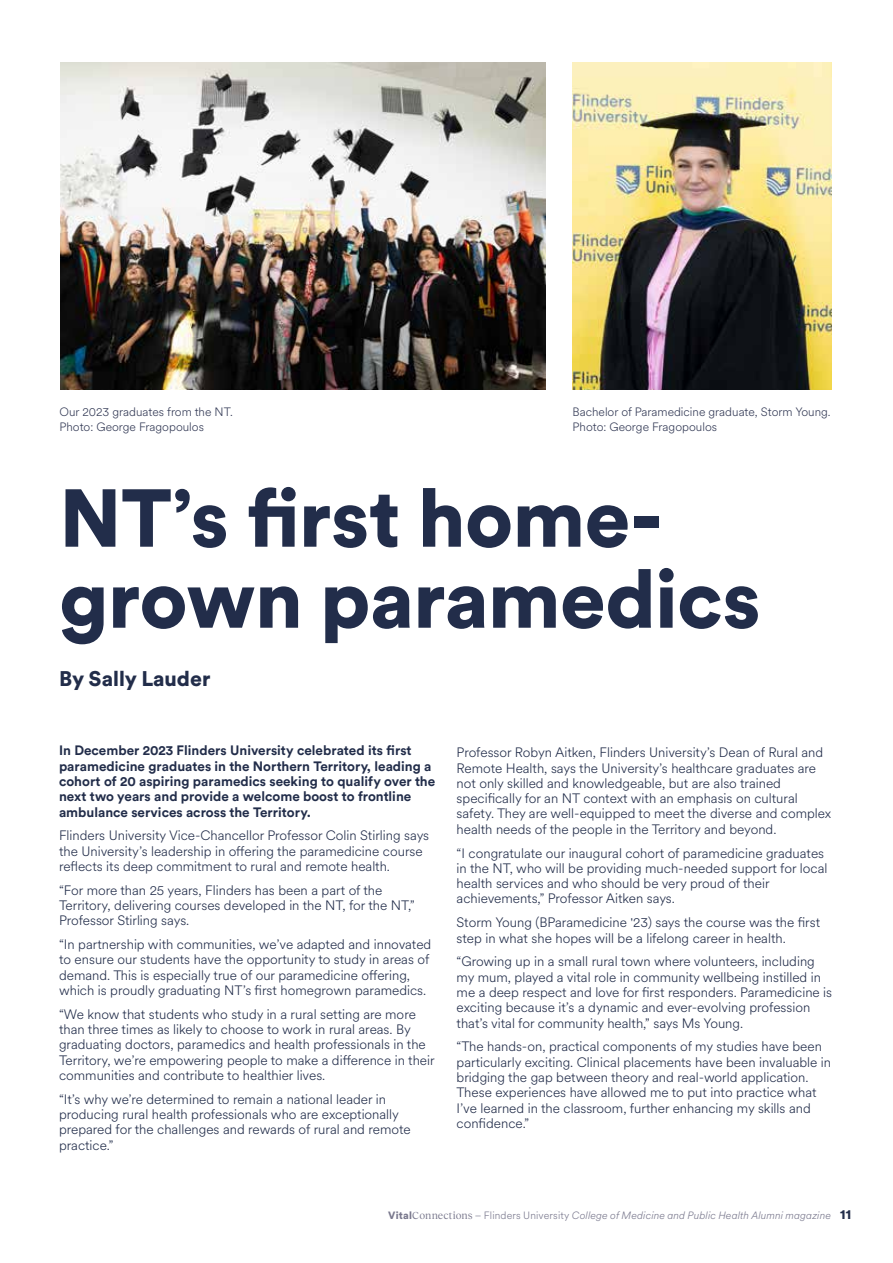
<style>
.page{position:relative;width:893px;height:1263px;background:#fff}
.page>*{position:absolute;margin:0;border:0;box-sizing:border-box;transform-origin:0 0}
.t1{font:900 81px/81px "Circular XX";letter-spacing:-.01em;color:#222d4a}
.t2{font:900 21px "Circular XX";color:#222d4a}
.t3{font:300 13.5px/15.3px "Circular XX";color:#222d4a}
.t4{font:700 13.5px/15.3px "Circular Std";color:#222d4a}
.t5{font:300 12px/15px "Circular XX";color:#333a55}
.t6{font:italic 300 10.5px "Circular XX";letter-spacing:.015em;color:#79788d}
.s1{font-weight:900;font-style:normal}
.s2{font-family:"Reckless Neue";font-weight:400;font-style:normal}
.s3{font-style:normal}
.s4{font-weight:900;font-style:normal;font-size:13.5px;color:#222d4a}
</style>
<div class="page">
<img style="left:60px;top:62px;width:485px;height:328px">
<img style="left:573px;top:62px;width:259px;height:328px">
<p class="t5" style="left:60px;top:404px;width:175px">Our 2023 graduates from the NT.<br>Photo: George Fragopoulos</p>
<p class="t5" style="left:573px;top:404px;width:260px">Bachelor of Paramedicine graduate, Storm Young.<br>Photo: George Fragopoulos</p>
<h1 class="t1" style="left:59px;top:475px;width:703px">NT’s first home&shy;grown paramedics</h1>
<h2 class="t2" style="left:59px;top:664px;width:153px">By Sally Lauder</h2>
<p class="t4" style="left:59px;top:743px;width:378px">In December 2023 Flinders University celebrated its first paramedicine graduates in the Northern Territory, leading a cohort of 20 aspiring paramedics seeking to qualify over the next two years and provide a welcome boost to frontline ambulance services across the Territory.</p>
<p class="t3" style="left:59px;top:827px;width:372px">Flinders University Vice-Chancellor Professor Colin Stirling says the University’s leadership in offering the paramedicine course reflects its deep commitment to rural and remote health.</p>
<p class="t3" style="left:59px;top:882px;width:357px">“For more than 25 years, Flinders has been a part of the<br>Territory, delivering courses developed in the NT, for the NT,”<br>Professor Stirling says.</p>
<p class="t3" style="left:59px;top:936px;width:374px">“In partnership with communities, we’ve adapted and innovated to ensure our students have the opportunity to study in areas of demand. This is especially true of our paramedicine offering, which is proudly graduating NT’s first homegrown paramedics.</p>
<p class="t3" style="left:59px;top:1006px;width:377px">“We know that students who study in a rural setting are more than three times as likely to choose to work in rural areas. By graduating doctors, paramedics and health professionals in the Territory, we’re empowering people to make a difference in their communities and contribute to healthier lives.</p>
<p class="t3" style="left:59px;top:1091px;width:353px">“It’s why we’re determined to remain a national leader in producing rural health professionals who are exceptionally prepared for the challenges and rewards of rural and remote practice.”</p>
<p class="t3" style="left:457px;top:744px;width:376px">Professor Robyn Aitken, Flinders University’s Dean of Rural and Remote Health, says the University’s healthcare graduates are not only skilled and knowledgeable, but are also trained specifically for an NT context with an emphasis on cultural safety. They are well-equipped to meet the diverse and complex health needs of the people in the Territory and beyond.</p>
<p class="t3" style="left:457px;top:845px;width:372px">“I congratulate our inaugural cohort of paramedicine graduates in the NT, who will be providing much-needed support for local health services and who should be very proud of their achievements,” Professor Aitken says.</p>
<p class="t3" style="left:457px;top:914px;width:365px">Storm Young (BParamedicine '23) says the course was the first step in what she hopes will be a lifelong career in health.</p>
<p class="t3" style="left:457px;top:953px;width:377px">“Growing up in a small rural town where volunteers, including my mum, played a vital role in community wellbeing instilled in me a deep respect and love for first responders. Paramedicine is exciting because it’s a dynamic and ever-evolving profession that’s vital for community health,” says Ms Young.</p>
<p class="t3" style="left:457px;top:1038px;width:376px">“The hands-on, practical components of my studies have been particularly exciting. Clinical placements have been invaluable in bridging the gap between theory and real-world application.<br>These experiences have allowed me to put into practice what I’ve learned in the classroom, further enhancing my skills and confidence.”</p>
<p class="t6" style="left:388px;top:1208px;width:464px"><span class="s1">Vital</span><span class="s2">Connections</span> <span class="s3">– Flinders University</span> College of Medicine and Public Health Alumni magazine <span class="s4">11</span></p>
</div>
